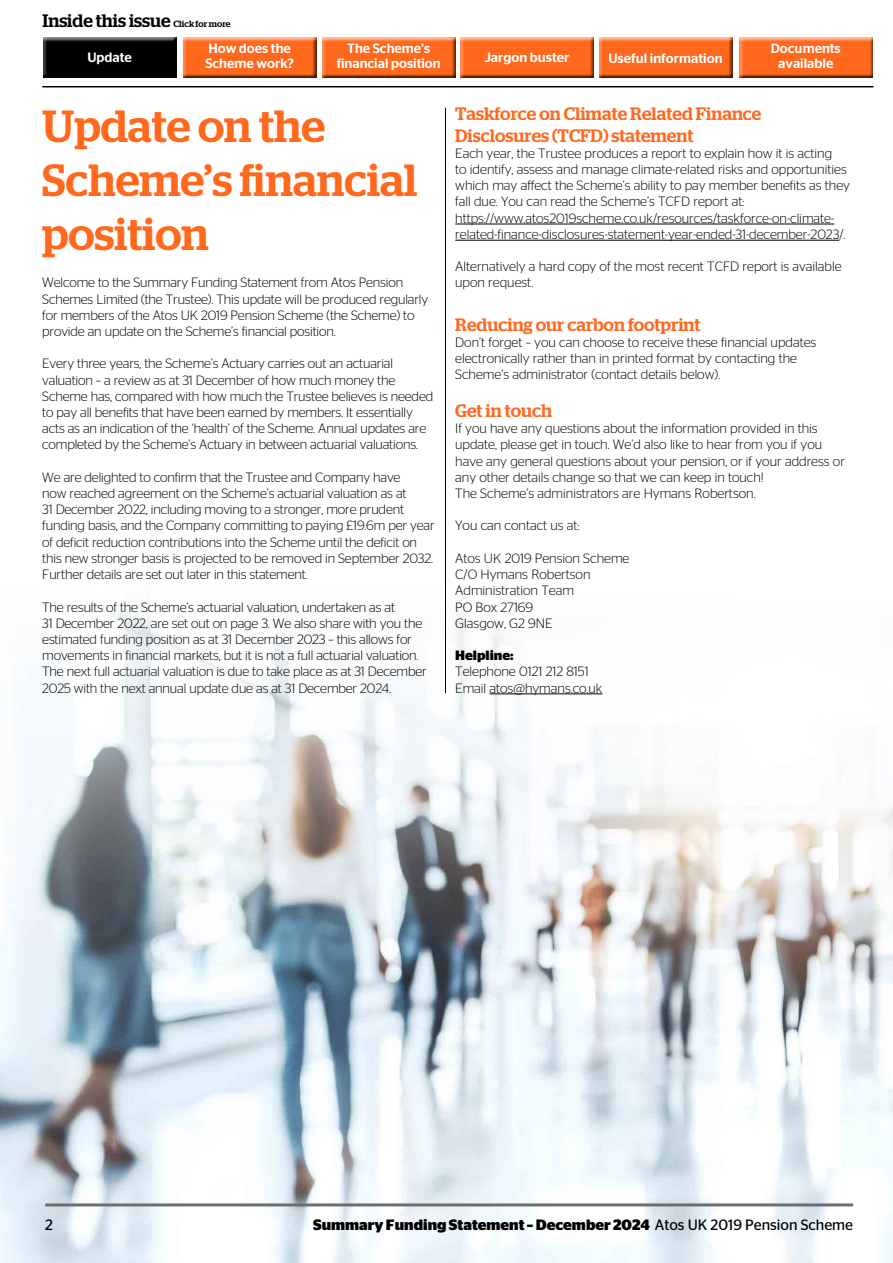
<style>
.page{position:relative;width:893px;height:1263px;background:#fff}
.page>*{position:absolute;margin:0;border:0;box-sizing:border-box;transform-origin:0 0}
.Body_Subtitle{font:500 45px/54px "Stag";color:#ff681d}
.Body_Subtitle-2{font:500 18px/21.6px "Stag";color:#ff681d}
.t1{font:500 18px "Stag";color:#000}
.Cover_Document_Name{font:700 15px "Stag Sans";color:#000}
.t2{font:15px "Stag Sans";color:#000}
.t3{font:300 13.5px/16.2px "Stag Sans";letter-spacing:-.01em;color:#000}
.Body_Text{font:500 13.5px/15px "Stag Sans";color:#fff;text-align:center}
.t4{font:700 13.5px "Stag Sans";color:#000}
.s1{font-size:9px}
.s2{font-weight:400}
</style>
<div class="page">
<img style="left:0;top:608px;width:893px;height:655px">
<hr style="left:455px;top:224px;width:379px;height:1px;background:#000">
<hr style="left:455px;top:240px;width:384px;height:1px;background:#000">
<hr style="left:489px;top:693px;width:113px;height:1px;background:#000">
<hr style="left:445px;top:108px;width:1px;height:585px;background:#000">
<hr style="left:45px;top:1203px;width:808px;height:3px;background:#6d6e71">
<hr style="left:42px;top:86px;width:831px;height:1px;background:#000">
<div style="left:180px;top:35px;width:141px;height:44px;background:#000;opacity:.75"></div>
<div style="left:40px;top:35px;width:141px;height:44px;background:#000;opacity:.75"></div>
<div style="left:317px;top:33px;width:142px;height:46px;background:#fff"></div>
<div style="left:319px;top:35px;width:141px;height:44px;background:#000;opacity:.75"></div>
<div style="left:455px;top:33px;width:142px;height:46px;background:#fff"></div>
<div style="left:457px;top:35px;width:142px;height:44px;background:#000;opacity:.75"></div>
<div style="left:594px;top:33px;width:142px;height:46px;background:#fff"></div>
<div style="left:596px;top:35px;width:141px;height:44px;background:#000;opacity:.75"></div>
<div style="left:735px;top:33px;width:142px;height:46px;background:#fff"></div>
<div style="left:736px;top:35px;width:142px;height:44px;background:#000;opacity:.75"></div>
<p class="t1" style="left:43px;top:10px;width:190px">Inside this issue <span class="s1">Click for more</span></p>
<p class="Body_Text" style="left:208px;top:41px;width:84px">How does the</p>
<p class="Body_Text" style="left:205px;top:56px;width:90px">Scheme work?</p>
<p class="Body_Text" style="left:87px;top:50px;width:46px">Update</p>
<p class="Body_Text" style="left:337px;top:41px;width:106px">The Scheme’s financial position</p>
<p class="Body_Text" style="left:485px;top:50px;width:86px">Jargon buster</p>
<p class="Body_Text" style="left:771px;top:41px;width:72px">Documents available</p>
<p class="Body_Text" style="left:608px;top:51px;width:116px">Useful information</p>
<p class="Body_Subtitle" style="left:42px;top:98px;width:377px">Update on the<br>Scheme’s financial position</p>
<p class="t3" style="left:42px;top:274px;width:387px">Welcome to the Summary Funding Statement from Atos Pension Schemes Limited (the Trustee). This update will be produced regularly for members of the Atos UK 2019 Pension Scheme (the Scheme) to provide an update on the Scheme’s financial position.</p>
<p class="t3" style="left:42px;top:355px;width:392px">Every three years, the Scheme’s Actuary carries out an actuarial valuation – a review as at 31 December of how much money the Scheme has, compared with how much the Trustee believes is needed to pay all benefits that have been earned by members. It essentially acts as an indication of the ‘health’ of the Scheme. Annual updates are completed by the Scheme’s Actuary in between actuarial valuations.</p>
<p class="t3" style="left:42px;top:469px;width:360px">We are delighted to confirm that the Trustee and Company have</p>
<p class="t3" style="left:42px;top:485px;width:366px">now reached agreement on the Scheme’s actuarial valuation as at</p>
<p class="t3" style="left:42px;top:501px;width:394px">31 December 2022, including moving to a stronger, more prudent funding basis, and the Company committing to paying £19.6m per year of deficit reduction contributions into the Scheme until the deficit on this new stronger basis is projected to be removed in September 2032.<br>Further details are set out later in this statement.</p>
<p class="t3" style="left:42px;top:598px;width:354px">The results of the Scheme’s actuarial valuation, undertaken as at</p>
<p class="t3" style="left:42px;top:615px;width:381px">31 December 2022, are set out on page 3. We also share with you the estimated funding position as at 31 December 2023 – this allows for movements in financial markets, but it is not a full actuarial valuation.</p>
<p class="t3" style="left:42px;top:663px;width:386px">The next full actuarial valuation is due to take place as at 31 December<br>2025 with the next annual update due as at 31 December 2024.</p>
<p class="Body_Subtitle-2" style="left:455px;top:103px;width:308px">Taskforce on Climate Related Finance<br>Disclosures (TCFD) statement</p>
<p class="t3" style="left:455px;top:145px;width:396px">Each year, the Trustee produces a report to explain how it is acting<br>to identify, assess and manage climate-related risks and opportunities which may affect the Scheme’s ability to pay member benefits as they fall due. You can read the Scheme’s TCFD report at:</p>
<p class="t3" style="left:455px;top:210px;width:392px">https://www.atos2019scheme.co.uk/resources/taskforce-on-climate&shy;related-finance-disclosures-statement-year-ended-31-december-2023/.</p>
<p class="t3" style="left:455px;top:258px;width:388px">Alternatively a hard copy of the most recent TCFD report is available upon request.</p>
<p class="Body_Subtitle-2" style="left:455px;top:313px;width:247px">Reducing our carbon footprint</p>
<p class="t3" style="left:455px;top:334px;width:363px">Don’t forget – you can choose to receive these financial updates electronically rather than in printed format by contacting the<br>Scheme’s administrator (contact details below).</p>
<p class="Body_Subtitle-2" style="left:455px;top:400px;width:98px">Get in touch</p>
<p class="t3" style="left:455px;top:420px;width:391px">If you have any questions about the information provided in this update, please get in touch. We’d also like to hear from you if you have any general questions about your pension, or if your address or any other details change so that we can keep in touch!</p>
<p class="t3" style="left:455px;top:485px;width:302px">The Scheme’s administrators are Hymans Robertson.</p>
<p class="t3" style="left:455px;top:517px;width:126px">You can contact us at:</p>
<p class="t3" style="left:455px;top:550px;width:176px">Atos UK 2019 Pension Scheme</p>
<p class="t3" style="left:455px;top:566px;width:137px">C/O Hymans Robertson</p>
<p class="t3" style="left:455px;top:582px;width:120px">Administration Team</p>
<p class="t3" style="left:455px;top:598px;width:80px">PO Box 27169</p>
<p class="t3" style="left:455px;top:615px;width:99px">Glasgow, G2 9NE</p>
<p class="t4" style="left:455px;top:647px;width:60px">Helpline:</p>
<p class="t3" style="left:455px;top:663px;width:135px">Telephone 0121 212 8151</p>
<p class="t3" style="left:455px;top:679px;width:149px">Email atos@hymans.co.uk</p>
<p class="t2" style="left:45px;top:1216px;width:9px">2</p>
<p class="Cover_Document_Name" style="left:313px;top:1216px;width:542px">Summary Funding Statement – December 2024 <span class="s2">Atos UK 2019 Pension Scheme</span></p>
</div>
